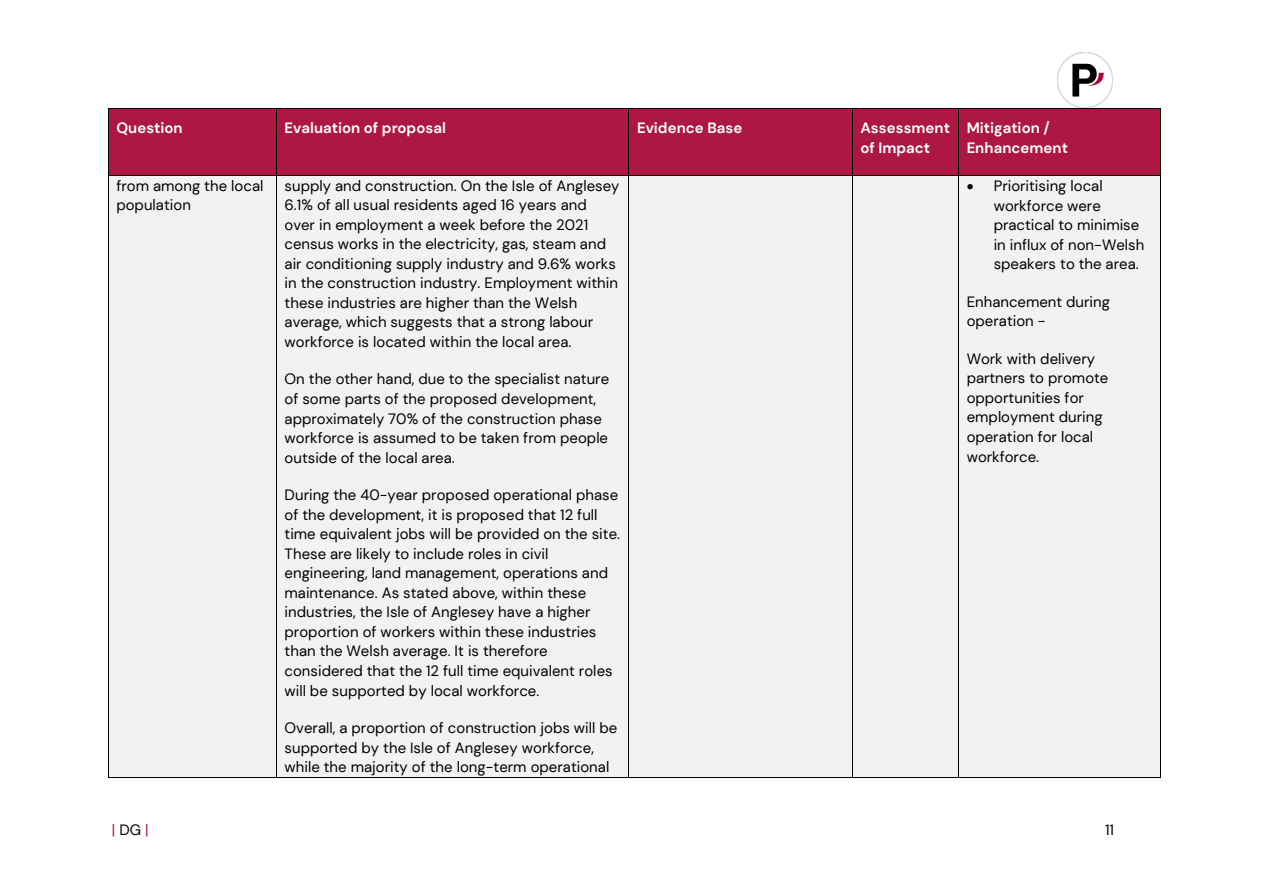
<style>
.page{position:relative;width:1263px;height:893px;background:#fff}
.page>*{position:absolute;margin:0;border:0;box-sizing:border-box;transform-origin:0 0}
.t1{font:15px/19.5px "DM Sans";color:#000}
.t2{font:700 15px/19.6px "DM Sans";color:#fff}
.t3{font:15px "DM Sans";color:#ae1644}
.s1{color:#000}
</style>
<div class="page">
<img style="left:1058px;top:52px;width:55px;height:55px">
<div style="left:109px;top:109px;width:167px;height:66px;background:#ae1644"></div>
<div style="left:277px;top:109px;width:352px;height:66px;background:#ae1644"></div>
<div style="left:629px;top:109px;width:223px;height:66px;background:#ae1644"></div>
<div style="left:853px;top:109px;width:105px;height:66px;background:#ae1644"></div>
<div style="left:959px;top:109px;width:201px;height:66px;background:#ae1644"></div>
<hr style="left:109px;top:108px;width:167px;height:1px;background:#000">
<hr style="left:277px;top:108px;width:352px;height:1px;background:#000">
<hr style="left:629px;top:108px;width:223px;height:1px;background:#000">
<hr style="left:853px;top:108px;width:105px;height:1px;background:#000">
<hr style="left:959px;top:108px;width:201px;height:1px;background:#000">
<hr style="left:108px;top:109px;width:1px;height:66px;background:#000">
<hr style="left:276px;top:109px;width:1px;height:66px;background:#000">
<hr style="left:629px;top:109px;width:1px;height:66px;background:#000">
<hr style="left:852px;top:109px;width:1px;height:66px;background:#000">
<hr style="left:958px;top:109px;width:1px;height:66px;background:#000">
<hr style="left:1160px;top:109px;width:1px;height:66px;background:#000">
<div style="left:109px;top:176px;width:167px;height:601px;background:#f2f2f2"></div>
<div style="left:277px;top:176px;width:352px;height:601px;background:#f2f2f2"></div>
<div style="left:629px;top:176px;width:223px;height:601px;background:#f2f2f2"></div>
<div style="left:853px;top:176px;width:105px;height:601px;background:#f2f2f2"></div>
<div style="left:959px;top:176px;width:201px;height:601px;background:#f2f2f2"></div>
<hr style="left:109px;top:175px;width:167px;height:1px;background:#000">
<hr style="left:277px;top:175px;width:352px;height:1px;background:#000">
<hr style="left:629px;top:175px;width:223px;height:1px;background:#000">
<hr style="left:853px;top:175px;width:105px;height:1px;background:#000">
<hr style="left:959px;top:175px;width:201px;height:1px;background:#000">
<hr style="left:108px;top:176px;width:1px;height:601px;background:#000">
<hr style="left:109px;top:777px;width:167px;height:1px;background:#000">
<hr style="left:276px;top:176px;width:1px;height:601px;background:#000">
<hr style="left:277px;top:777px;width:352px;height:1px;background:#000">
<hr style="left:629px;top:176px;width:1px;height:601px;background:#000">
<hr style="left:629px;top:777px;width:223px;height:1px;background:#000">
<hr style="left:852px;top:176px;width:1px;height:601px;background:#000">
<hr style="left:853px;top:777px;width:105px;height:1px;background:#000">
<hr style="left:958px;top:176px;width:1px;height:601px;background:#000">
<hr style="left:959px;top:777px;width:201px;height:1px;background:#000">
<hr style="left:1160px;top:176px;width:1px;height:601px;background:#000">
<p class="t2" style="left:116px;top:118px;width:68px">Question</p>
<p class="t2" style="left:285px;top:118px;width:163px">Evaluation of proposal</p>
<p class="t2" style="left:637px;top:118px;width:107px">Evidence Base</p>
<p class="t2" style="left:860px;top:118px;width:91px">Assessment of Impact</p>
<p class="t2" style="left:967px;top:118px;width:103px">Mitigation /<br>Enhancement</p>
<p class="t1" style="left:116px;top:176px;width:148px">from among the local population</p>
<p class="t1" style="left:285px;top:176px;width:336px">supply and construction. On the Isle of Anglesey 6.1% of all usual residents aged 16 years and over in employment a week before the 2021 census works in the electricity, gas, steam and air conditioning supply industry and 9.6% works in the construction industry. Employment within these industries are higher than the Welsh average, which suggests that a strong labour workforce is located within the local area.</p>
<p class="t1" style="left:285px;top:369px;width:326px">On the other hand, due to the specialist nature of some parts of the proposed development, approximately 70% of the construction phase workforce is assumed to be taken from people outside of the local area.</p>
<p class="t1" style="left:285px;top:485px;width:337px">During the 40-year proposed operational phase of the development, it is proposed that 12 full time equivalent jobs will be provided on the site.<br>These are likely to include roles in civil engineering, land management, operations and maintenance. As stated above, within these industries, the Isle of Anglesey have a higher proportion of workers within these industries than the Welsh average. It is therefore considered that the 12 full time equivalent roles will be supported by local workforce.</p>
<p class="t1" style="left:285px;top:718px;width:334px">Overall, a proportion of construction jobs will be supported by the Isle of Anglesey workforce, while the majority of the long-term operational</p>
<p class="t1" style="left:994px;top:176px;width:152px;text-indent:-27px">• Prioritising local workforce were practical to minimise in influx of non-Welsh speakers to the area.</p>
<p class="t1" style="left:967px;top:292px;width:145px">Enhancement during operation -</p>
<p class="t1" style="left:967px;top:349px;width:143px">Work with delivery partners to promote opportunities for employment during operation for local workforce.</p>
<p class="t3" style="left:112px;top:821px;width:38px">|<span class="s1">DG</span>|</p>
<p class="t1" style="left:1105px;top:820px;width:11px">11</p>
</div>
